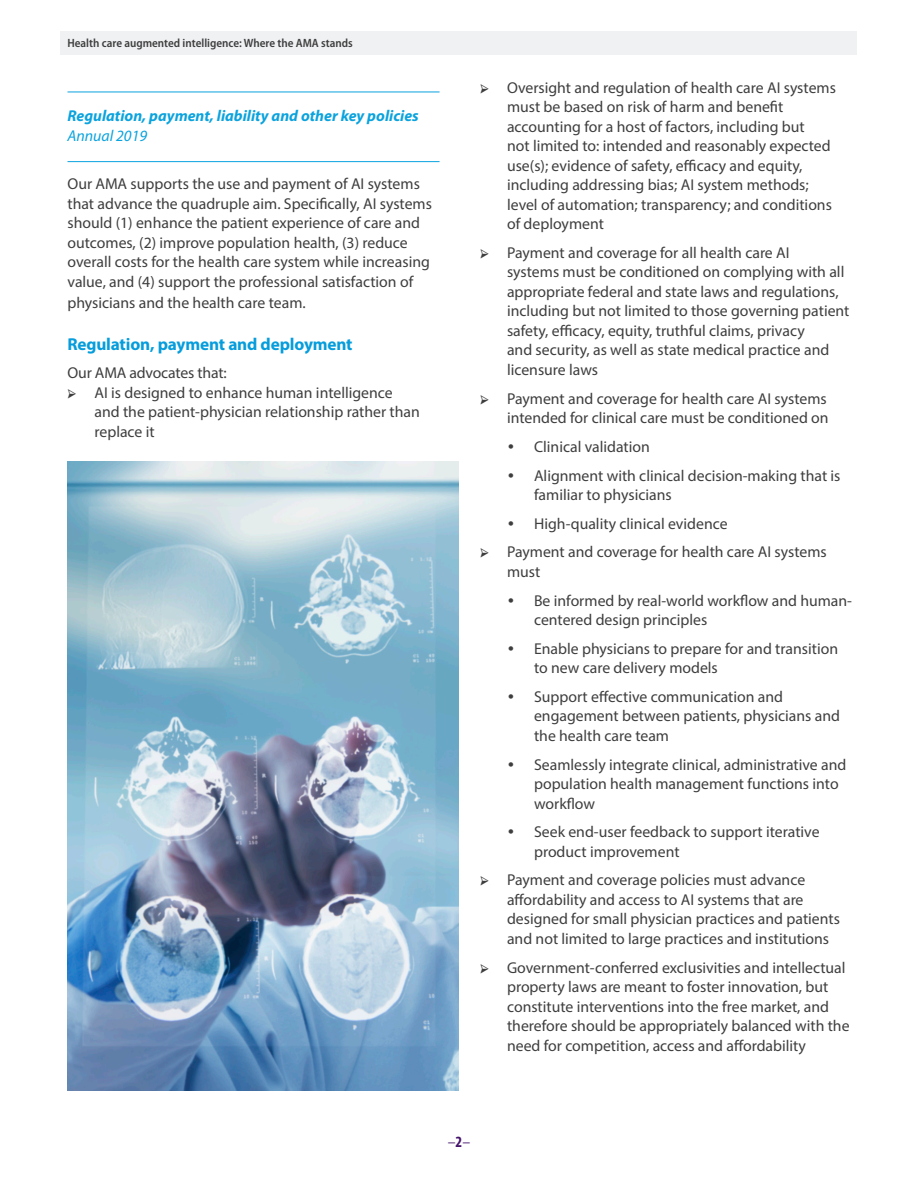
<style>
.page{position:relative;width:918px;height:1188px;background:#fff}
.page>*{position:absolute;margin:0;border:0;box-sizing:border-box;transform-origin:0 0}
.Body{font:700 17.25px "Myriad Pro";letter-spacing:-.01em;color:#069ddc}
.Body-2{font:15.75px/19.5px "Myriad Pro";color:#3e3e3f}
.Body-3{font:italic 700 15.75px/19.5px "Myriad Pro";color:#0ba3de}
.t1{font:condensed 15.75px "Myriad Pro";color:#44146b}
.t2{font:600 semi-condensed 12px "Myriad Pro";color:#3e3e3f}
.s1{font-weight:400}
.s2{font-weight:700}
.s3{font-family:"Gotham";font-weight:500}
</style>
<div class="page">
<div style="left:61px;top:31px;width:796px;height:23px;background:#f0f1f2"></div>
<hr style="left:68px;top:92px;width:372px;height:1px;background:#0ba3de">
<hr style="left:68px;top:161px;width:372px;height:1px;background:#0ba3de">
<img style="left:68px;top:462px;width:391px;height:629px">
<p class="t2" style="left:68px;top:35px;width:287px">Health care augmented intelligence: Where the AMA stands</p>
<p class="Body-3" style="left:68px;top:106px;width:353px">Regulation, payment, liability and other key policies<br><span class="s1">Annual 2019</span></p>
<p class="Body-2" style="left:68px;top:174px;width:366px">Our AMA supports the use and payment of AI systems that advance the quadruple aim. Specifically, AI systems should (1) enhance the patient experience of care and outcomes, (2) improve population health, (3) reduce overall costs for the health care system while increasing value, and (4) support the professional satisfaction of</p>
<p class="Body-2" style="left:68px;top:292px;width:240px">physicians and the health care team.</p>
<p class="Body" style="left:68px;top:333px;width:287px">Regulation, payment and deployment</p>
<p class="Body-2" style="left:68px;top:363px;width:161px">Our AMA advocates that:</p>
<p class="Body-2" style="left:94px;top:383px;width:327px">AI is designed to enhance human intelligence and the patient-physician relationship rather than replace it</p>
<p class="t1" style="left:448px;top:1133px;width:24px">–<span class="s2">2</span>–</p>
<p class="Body-2" style="left:507px;top:78px;width:330px">Oversight and regulation of health care AI systems must be based on risk of harm and benefit accounting for a host of factors, including but<br>not limited to: intended and reasonably expected use(s); evidence of safety, efficacy and equity, including addressing bias; AI system methods; level of automation; transparency; and conditions of deployment</p>
<p class="Body-2" style="left:507px;top:243px;width:344px">Payment and coverage for all health care AI<br>systems must be conditioned on complying with all appropriate federal and state laws and regulations, including but not limited to those governing patient safety, efficacy, equity, truthful claims, privacy<br>and security, as well as state medical practice and licensure laws</p>
<p class="Body-2" style="left:507px;top:388px;width:323px">Payment and coverage for health care AI systems intended for clinical care must be conditioned on</p>
<p class="Body-2" style="left:507px;top:437px;width:144px"><span class="s3">•</span> Clinical validation</p>
<p class="Body-2" style="left:534px;top:465px;width:308px;text-indent:-27px"><span class="s3">•</span> Alignment with clinical decision-making that is familiar to physicians</p>
<p class="Body-2" style="left:507px;top:513px;width:222px"><span class="s3">•</span> High-quality clinical evidence</p>
<p class="Body-2" style="left:507px;top:542px;width:321px">Payment and coverage for health care AI systems must</p>
<p class="Body-2" style="left:534px;top:590px;width:320px;text-indent:-27px"><span class="s3">•</span> Be informed by real-world workflow and human&shy;centered design principles</p>
<p class="Body-2" style="left:534px;top:638px;width:306px;text-indent:-27px"><span class="s3">•</span> Enable physicians to prepare for and transition to new care delivery models</p>
<p class="Body-2" style="left:534px;top:687px;width:307px;text-indent:-27px"><span class="s3">•</span> Support effective communication and engagement between patients, physicians and the health care team</p>
<p class="Body-2" style="left:534px;top:754px;width:314px;text-indent:-27px"><span class="s3">•</span> Seamlessly integrate clinical, administrative and population health management functions into workflow</p>
<p class="Body-2" style="left:534px;top:822px;width:287px;text-indent:-27px"><span class="s3">•</span> Seek end-user feedback to support iterative product improvement</p>
<p class="Body-2" style="left:507px;top:870px;width:334px">Payment and coverage policies must advance affordability and access to AI systems that are designed for small physician practices and patients and not limited to large practices and institutions</p>
<p class="Body-2" style="left:507px;top:957px;width:344px">Government-conferred exclusivities and intellectual property laws are meant to foster innovation, but constitute interventions into the free market, and therefore should be appropriately balanced with the need for competition, access and affordability</p>
</div>
